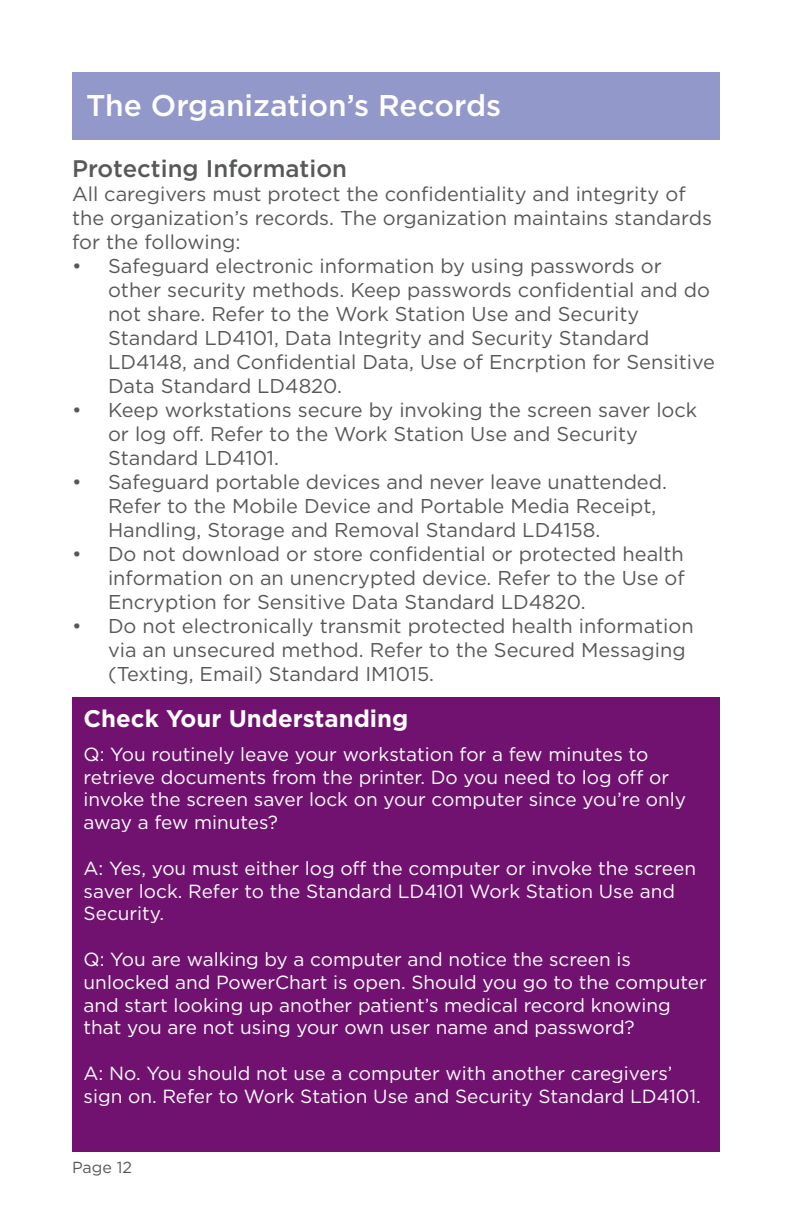
<style>
.page{position:relative;width:792px;height:1224px;background:#fff}
.page>*{position:absolute;margin:0;border:0;box-sizing:border-box;transform-origin:0 0}
.t1{font:500 30px "Gotham";color:#fff}
.t2{font:700 24px "Gotham";color:#fff}
.t3{font:500 24px "Gotham";color:#57585a}
.t4{font:20px/24px "Gotham";color:#57585a}
.t5{font:19px/22.8px "Gotham";color:#fff}
.t6{font:16px "Gotham";color:#57585a}
</style>
<div class="page">
<div style="left:72px;top:697px;width:648px;height:455px;background:#711271"></div>
<div style="left:72px;top:72px;width:648px;height:67px;background:#9398cb"></div>
<p class="t1" style="left:86px;top:86px;width:417px">The Organization’s Records</p>
<p class="t3" style="left:72px;top:153px;width:276px">Protecting Information</p>
<p class="t4" style="left:72px;top:182px;width:642px">All caregivers must protect the confidentiality and integrity of the organization’s records. The organization maintains standards for the following:</p>
<p class="t4" style="left:108px;top:254px;width:609px;text-indent:-36px">• Safeguard electronic information by using passwords or other security methods. Keep passwords confidential and do not share. Refer to the Work Station Use and Security Standard LD4101, Data Integrity and Security Standard LD4148, and Confidential Data, Use of Encrption for Sensitive Data Standard LD4820.</p>
<p class="t4" style="left:108px;top:398px;width:591px;text-indent:-36px">• Keep workstations secure by invoking the screen saver lock or log off. Refer to the Work Station Use and Security<br>Standard LD4101.</p>
<p class="t4" style="left:108px;top:470px;width:560px;text-indent:-36px">• Safeguard portable devices and never leave unattended.<br>Refer to the Mobile Device and Portable Media Receipt,<br>Handling, Storage and Removal Standard LD4158.</p>
<p class="t4" style="left:108px;top:542px;width:578px;text-align:justify;text-indent:-36px">• Do not download or store confidential or protected health information on an unencrypted device. Refer to the Use of Encryption for Sensitive Data Standard LD4820.</p>
<p class="t4" style="left:108px;top:614px;width:587px;text-indent:-36px">• Do not electronically transmit protected health information via an unsecured method. Refer to the Secured Messaging (Texting, Email) Standard IM1015.</p>
<p class="t2" style="left:84px;top:703px;width:326px">Check Your Understanding</p>
<p class="t5" style="left:84px;top:742px;width:604px">Q: You routinely leave your workstation for a few minutes to retrieve documents from the printer. Do you need to log off or invoke the screen saver lock on your computer since you’re only away a few minutes?</p>
<p class="t5" style="left:84px;top:856px;width:614px">A: Yes, you must either log off the computer or invoke the screen</p>
<p class="t5" style="left:84px;top:879px;width:593px">saver lock. Refer to the Standard LD4101 Work Station Use and</p>
<p class="t5" style="left:84px;top:902px;width:82px">Security.</p>
<p class="t5" style="left:84px;top:947px;width:625px">Q: You are walking by a computer and notice the screen is unlocked and PowerChart is open. Should you go to the computer and start looking up another patient’s medical record knowing that you are not using your own user name and password?</p>
<p class="t5" style="left:84px;top:1061px;width:619px">A: No. You should not use a computer with another caregivers’ sign on. Refer to Work Station Use and Security Standard LD4101.</p>
<p class="t6" style="left:72px;top:1157px;width:61px">Page 12</p>
</div>
